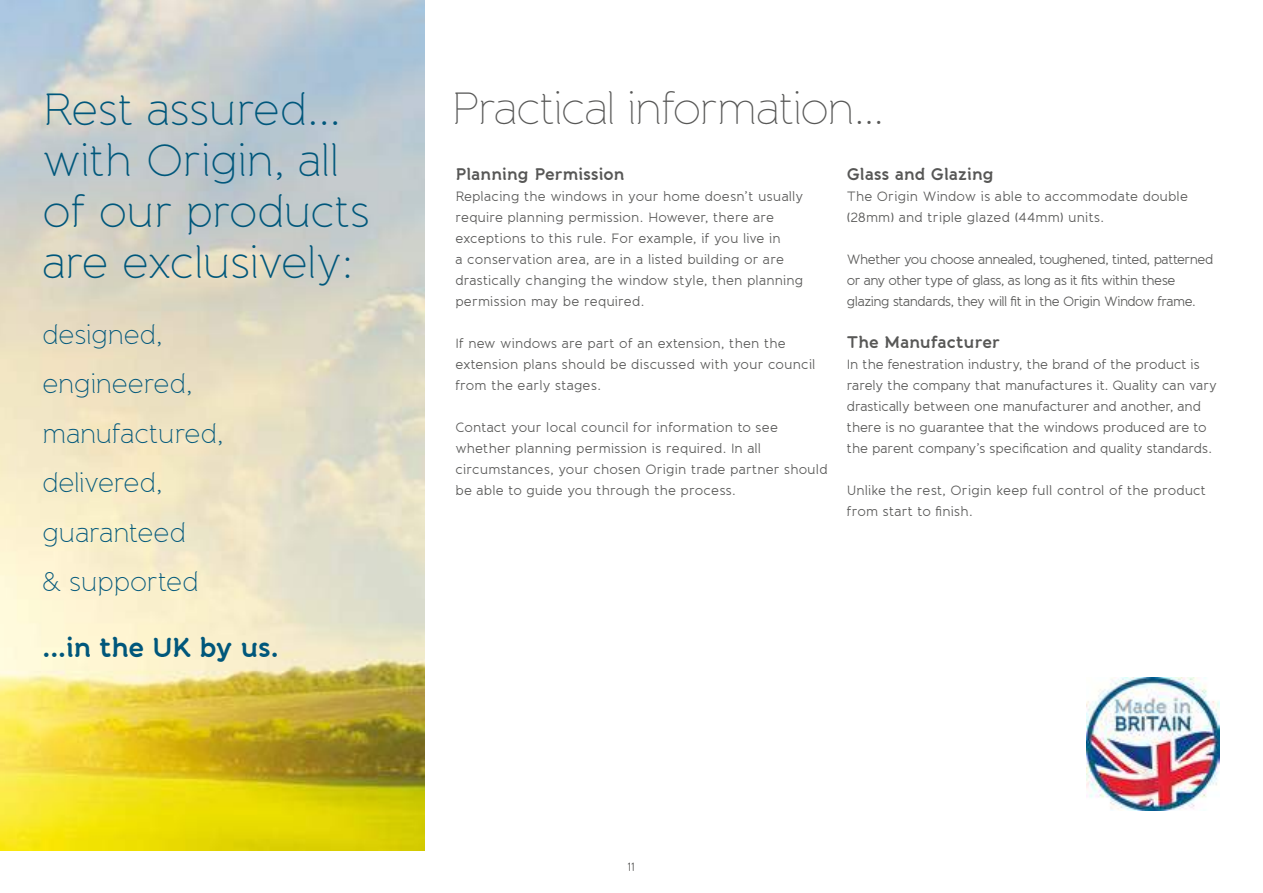
<style>
.page{position:relative;width:1263px;height:893px;background:#fff}
.page>*{position:absolute;margin:0;border:0;box-sizing:border-box;transform-origin:0 0}
.t1{font:200 45px/51px "Banda";letter-spacing:-.01em;color:#00577b}
.t2{font:100 45px "Banda";letter-spacing:-.03em;color:#575756}
.t3{font:200 27px/49.5px "Banda";letter-spacing:-.01em;color:#00577b}
.t4{font:700 27px "Banda";letter-spacing:-.025em;color:#00577b}
.t5{font:700 16.5px "Banda";color:#575756}
.t6{font:13.5px/21px "Banda";color:#575756}
.t7{font:13.5px/21px "Banda";letter-spacing:-.04em;color:#575756}
.t8{font:12px "Banda";color:#575756}
</style>
<div class="page">
<img style="left:0;top:0;width:425px;height:850px">
<img style="left:1087px;top:678px;width:132px;height:132px">
<h1 class="t1" style="left:43px;top:83px;width:329px">Rest assured... with Origin, all of our products are exclusively:</h1>
<h2 class="t3" style="left:43px;top:309px;width:183px">designed, engineered, manufactured, delivered, guaranteed<br>&amp; supported</h2>
<h2 class="t4" style="left:43px;top:631px;width:238px">...in the UK by us.</h2>
<h1 class="t2" style="left:451px;top:83px;width:435px">Practical information...</h1>
<p class="t5" style="left:455px;top:164px;width:171px">Planning Permission</p>
<p class="t6" style="left:455px;top:186px;width:349px">Replacing the windows in your home doesn’t usually require planning permission. However, there are exceptions to this rule. For example, if you live in<br>a conservation area, are in a listed building or are drastically changing the window style, then planning permission may be required.</p>
<p class="t6" style="left:455px;top:333px;width:362px">If new windows are part of an extension, then the extension plans should be discussed with your council from the early stages.</p>
<p class="t6" style="left:455px;top:417px;width:374px">Contact your local council for information to see whether planning permission is required. In all circumstances, your chosen Origin trade partner should be able to guide you through the process.</p>
<p class="t5" style="left:847px;top:164px;width:148px">Glass and Glazing</p>
<p class="t6" style="left:847px;top:186px;width:343px">The Origin Window is able to accommodate double (28mm) and triple glazed (44mm) units.</p>
<p class="t7" style="left:847px;top:249px;width:368px">Whether you choose annealed, toughened, tinted, patterned or any other type of glass, as long as it fits within these glazing standards, they will fit in the Origin Window frame.</p>
<p class="t5" style="left:847px;top:332px;width:155px">The Manufacturer</p>
<p class="t6" style="left:847px;top:354px;width:372px">In the fenestration industry, the brand of the product is rarely the company that manufactures it. Quality can vary drastically between one manufacturer and another, and there is no guarantee that the windows produced are to the parent company’s specification and quality standards.</p>
<p class="t6" style="left:847px;top:480px;width:361px">Unlike the rest, Origin keep full control of the product from start to finish.</p>
<p class="t8" style="left:628px;top:859px;width:9px">11</p>
</div>
